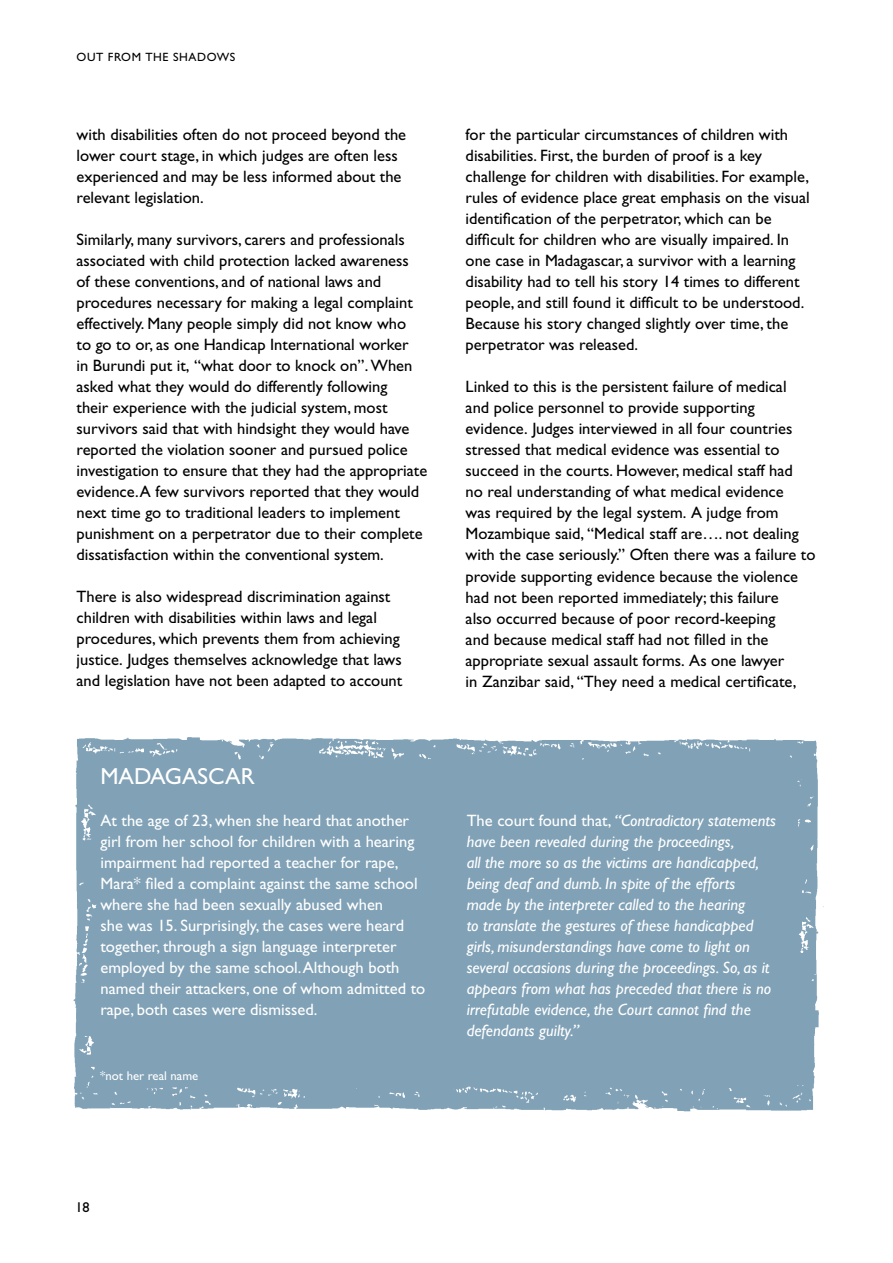
<style>
.page{position:relative;width:893px;height:1263px;background:#fff}
.page>*{position:absolute;margin:0;border:0;box-sizing:border-box;transform-origin:0 0}
.t1{font:23.25px "Gill Sans";color:#fff}
.t2{font:16.5px/21px "Gill Sans";color:#000}
.t3{font:italic 16.5px/21px "Gill Sans";color:#fff}
.t4{font:16.5px/21px "Gill Sans";color:#fff}
.t5{font:14.25px "Gill Sans";color:#000}
.t6{font:12.75px "Gill Sans";color:#fff}
.t7{font:12px "Gill Sans";letter-spacing:.05em;color:#000}
.s1{font-style:normal}
</style>
<div class="page">
<div style="left:75px;top:737px;width:749px;height:246px;background:#80a1b6"></div>
<div style="left:73px;top:983px;width:746px;height:129px;background:#80a1b6"></div>
<p class="t7" style="left:77px;top:50px;width:160px">out FroM the shadows</p>
<p class="t2" style="left:77px;top:124px;width:331px">with disabilities often do not proceed beyond the lower court stage, in which judges are often less experienced and may be less informed about the relevant legislation.</p>
<p class="t2" style="left:77px;top:229px;width:352px">similarly, many survivors, carers and professionals associated with child protection lacked awareness<br>of these conventions, and of national laws and procedures necessary for making a legal complaint effectively. Many people simply did not know who<br>to go to or, as one handicap international worker<br>in burundi put it, “what door to knock on”. when asked what they would do differently following<br>their experience with the judicial system, most survivors said that with hindsight they would have reported the violation sooner and pursued police investigation to ensure that they had the appropriate evidence. a few survivors reported that they would next time go to traditional leaders to implement punishment on a perpetrator due to their complete dissatisfaction within the conventional system.</p>
<p class="t2" style="left:77px;top:586px;width:327px">there is also widespread discrimination against children with disabilities within laws and legal procedures, which prevents them from achieving justice. Judges themselves acknowledge that laws and legislation have not been adapted to account</p>
<p class="t2" style="left:466px;top:124px;width:346px">for the particular circumstances of children with disabilities. First, the burden of proof is a key challenge for children with disabilities. For example, rules of evidence place great emphasis on the visual identification of the perpetrator, which can be difficult for children who are visually impaired. in one case in Madagascar, a survivor with a learning disability had to tell his story 14 times to different people, and still found it difficult to be understood. because his story changed slightly over time, the perpetrator was released.</p>
<p class="t2" style="left:466px;top:376px;width:351px">linked to this is the persistent failure of medical<br>and police personnel to provide supporting evidence. Judges interviewed in all four countries stressed that medical evidence was essential to succeed in the courts. however, medical staff had<br>no real understanding of what medical evidence<br>was required by the legal system. a judge from Mozambique said, “Medical staff are…. not dealing with the case seriously.” often there was a failure to provide supporting evidence because the violence had not been reported immediately; this failure<br>also occurred because of poor record-keeping<br>and because medical staff had not filled in the appropriate sexual assault forms. as one lawyer<br>in Zanzibar said, “they need a medical certificate,</p>
<h1 class="t1" style="left:100px;top:762px;width:156px">Madagascar</h1>
<p class="t4" style="left:100px;top:810px;width:326px">at the age of 23, when she heard that another girl from her school for children with a hearing impairment had reported a teacher for rape, Mara* filed a complaint against the same school where she had been sexually abused when<br>she was 15. surprisingly, the cases were heard together, through a sign language interpreter employed by the same school. although both named their attackers, one of whom admitted to rape, both cases were dismissed.</p>
<p class="t3" style="left:467px;top:810px;width:311px"><span class="s1">the court found that,</span> “Contradictory statements have been revealed during the proceedings,<br>all the more so as the victims are handicapped, being deaf and dumb. In spite of the efforts<br>made by the interpreter called to the hearing<br>to translate the gestures of these handicapped girls, misunderstandings have come to light on several occasions during the proceedings. So, as it appears from what has preceded that there is no irrefutable evidence, the Court cannot find the defendants guilty.”</p>
<p class="t6" style="left:100px;top:1068px;width:100px">*not her real name</p>
<p class="t5" style="left:75px;top:1199px;width:16px">18</p>
</div>
